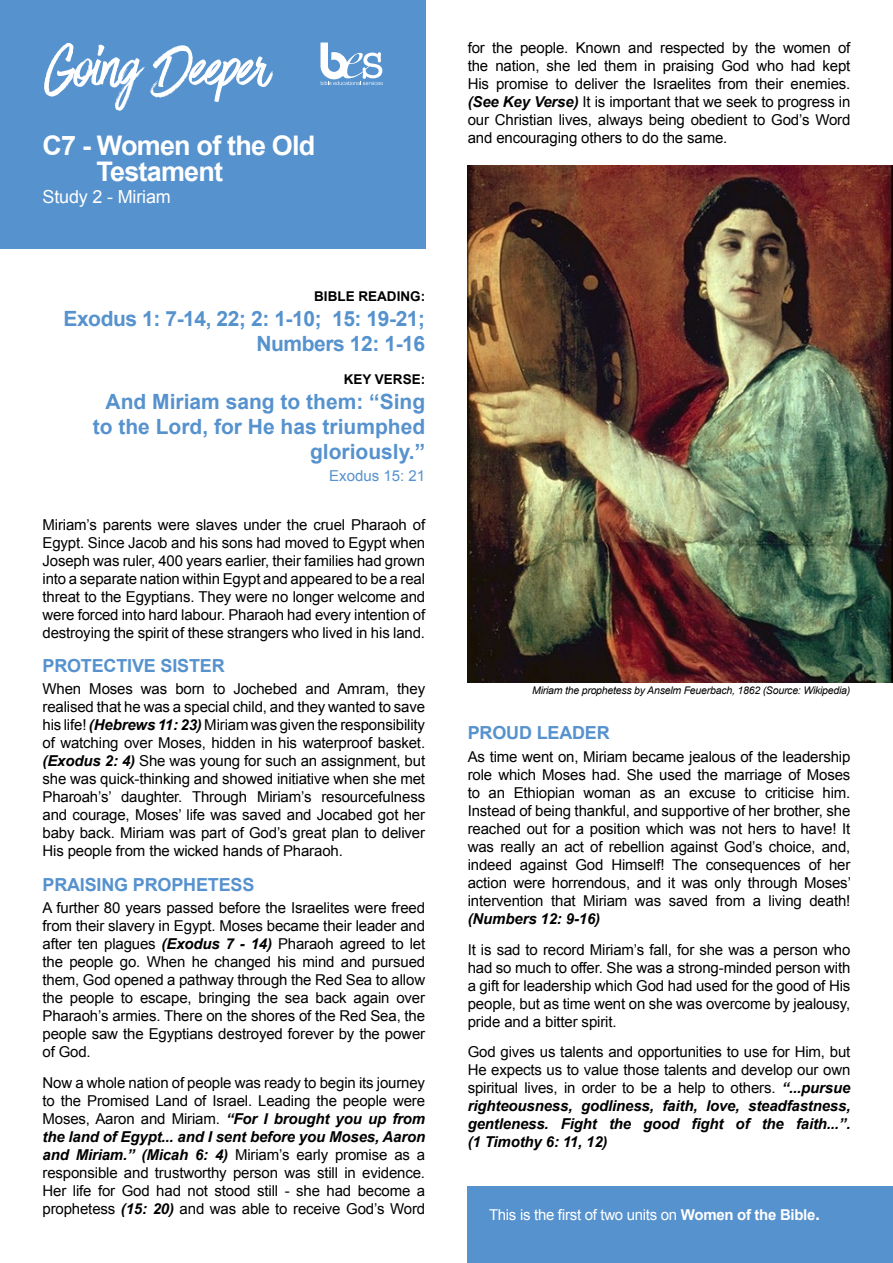
<style>
.page{position:relative;width:893px;height:1263px;background:#fff}
.page>*{position:absolute;margin:0;border:0;box-sizing:border-box;transform-origin:0 0}
.t1{font:66px "Have Heart One";letter-spacing:-.01em;color:#fff}
.t2{font:700 27px/26.4px "Arial";letter-spacing:-.03em;color:#fff}
.t3{font:700 21px/25.2px "Arial";color:#5692ce;text-align:right}
.t4{font:700 21px/25.2px "Arial";letter-spacing:-.02em;color:#5692ce;text-align:right}
.t5{font:700 18px "Arial";letter-spacing:-.01em;color:#5692ce}
.t6{font:18px "Arial";letter-spacing:-.01em;color:#fff}
.t7{font:15px/18px "Arial";letter-spacing:-.01em;color:#000;text-align:justify}
.t8{font:15px "Arial";letter-spacing:-.02em;color:#fff}
.t9{font:italic 700 15px "Arial";letter-spacing:-.01em;color:#000}
.t10{font:15px "Arial";color:#5692ce}
.t11{font:700 13.5px "Arial";color:#000}
.t12{font:italic 10.5px "Arial";letter-spacing:-.02em;color:#000}
.s1{font-weight:700;font-style:italic}
.s2{font-weight:700}
.s3{font-weight:700;font-size:18px}
</style>
<div class="page">
<div style="left:468px;top:1186px;width:425px;height:77px;background:#5692ce"></div>
<div style="left:0;top:0;width:425px;height:248px;background:#5692ce"></div>
<svg style="left:320px;top:43px;width:63px;height:42px"></svg>
<img style="left:468px;top:166px;width:425px;height:516px">
<h1 class="t1" style="left:45px;top:32px;width:225px">Going Deeper</h1>
<h2 class="t2" style="left:97px;top:133px;width:220px;text-indent:-54px">C7 - Women of the Old<br>Testament</h2>
<p class="t6" style="left:43px;top:185px;width:130px">Study 2 - Miriam</p>
<p class="t11" style="left:314px;top:287px;width:112px">BIBLE READING:</p>
<h3 class="t4" style="left:63px;top:307px;width:363px">Exodus 1: 7-14, 22; 2: 1-10; 15: 19-21;<br>Numbers 12: 1-16</h3>
<p class="t11" style="left:344px;top:370px;width:83px">KEY VERSE:</p>
<h3 class="t3" style="left:93px;top:389px;width:334px">And Miriam sang to them: “Sing to the Lord, for He has triumphed gloriously.”</h3>
<p class="t10" style="left:329px;top:466px;width:97px">Exodus 15: 21</p>
<p class="t7" style="left:43px;top:515px;width:384px">Miriam’s parents were slaves under the cruel Pharaoh of Egypt. Since Jacob and his sons had moved to Egypt when Joseph was ruler, 400 years earlier, their families had grown into a separate nation within Egypt and appeared to be a real threat to the Egyptians. They were no longer welcome and were forced into hard labour. Pharaoh had every intention of destroying the spirit of these strangers who lived in his land.</p>
<p class="t5" style="left:43px;top:654px;width:184px">PROTECTIVE SISTER</p>
<p class="t7" style="left:43px;top:680px;width:384px">When Moses was born to Jochebed and Amram, they realised that he was a special child, and they wanted to save his life! <span class="s1">(Hebrews 11: 23)</span> Miriam was given the responsibility of watching over Moses, hidden in his waterproof basket. <span class="s1">(Exodus 2: 4)</span> She was young for such an assignment, but she was quick-thinking and showed initiative when she met Pharoah’s’ daughter. Through Miriam’s resourcefulness and courage, Moses’ life was saved and Jocabed got her baby back. Miriam was part of God’s great plan to deliver His people from the wicked hands of Pharaoh.</p>
<p class="t5" style="left:43px;top:872px;width:213px">PRAISING PROPHETESS</p>
<p class="t7" style="left:43px;top:899px;width:384px">A further 80 years passed before the Israelites were freed from their slavery in Egypt. Moses became their leader and after ten plagues <span class="s1">(Exodus 7 - 14)</span> Pharaoh agreed to let the people go. When he changed his mind and pursued them, God opened a pathway through the Red Sea to allow the people to escape, bringing the sea back again over Pharaoh’s armies. There on the shores of the Red Sea, the people saw the Egyptians destroyed forever by the power of God.</p>
<p class="t7" style="left:43px;top:1073px;width:384px">Now a whole nation of people was ready to begin its journey to the Promised Land of Israel. Leading the people were Moses, Aaron and Miriam. <span class="s1">“For I brought you up from the land of Egypt... and I sent before you Moses, Aaron and Miriam.” (Micah 6: 4)</span> Miriam’s early promise as a responsible and trustworthy person was still in evidence.<br>Her life for God had not stood still - she had become a prophetess <span class="s1">(15: 20)</span> and was able to receive God’s Word</p>
<p class="t7" style="left:468px;top:39px;width:384px">for the people. Known and respected by the women of the nation, she led them in praising God who had kept His promise to deliver the Israelites from their enemies. <span class="s1">(See Key Verse)</span> It is important that we seek to progress in our Christian lives, always being obedient to God’s Word and encouraging others to do the same.</p>
<p class="t12" style="left:532px;top:684px;width:320px">Miriam the prophetess by Anselm Feuerbach, 1862 (Source: Wikipedia)</p>
<p class="t5" style="left:468px;top:721px;width:144px">PROUD LEADER</p>
<p class="t7" style="left:468px;top:748px;width:385px">As time went on, Miriam became jealous of the leadership role which Moses had. She used the marriage of Moses to an Ethiopian woman as an excuse to criticise him.<br>Instead of being thankful, and supportive of her brother, she reached out for a position which was not hers to have! It was really an act of rebellion against God’s choice, and, indeed against God Himself! The consequences of her action were horrendous, and it was only through Moses’ intervention that Miriam was saved from a living death!</p>
<p class="t9" style="left:468px;top:909px;width:134px">(Numbers 12: 9-16)</p>
<p class="t7" style="left:468px;top:940px;width:384px">It is sad to record Miriam’s fall, for she was a person who had so much to offer. She was a strong-minded person with a gift for leadership which God had used for the good of His people, but as time went on she was overcome by jealousy, pride and a bitter spirit.</p>
<p class="t7" style="left:468px;top:1043px;width:384px">God gives us talents and opportunities to use for Him, but He expects us to value those talents and develop our own spiritual lives, in order to be a help to others. <span class="s1">“...pursue righteousness, godliness, faith, love, steadfastness, gentleness. Fight the good fight of the faith...”. (1 Timothy 6: 11, 12)</span></p>
<p class="t8" style="left:489px;top:1205px;width:333px">This is the first of two units on <span class="s2">Women of the Bible</span><span class="s3">.</span></p>
</div>
